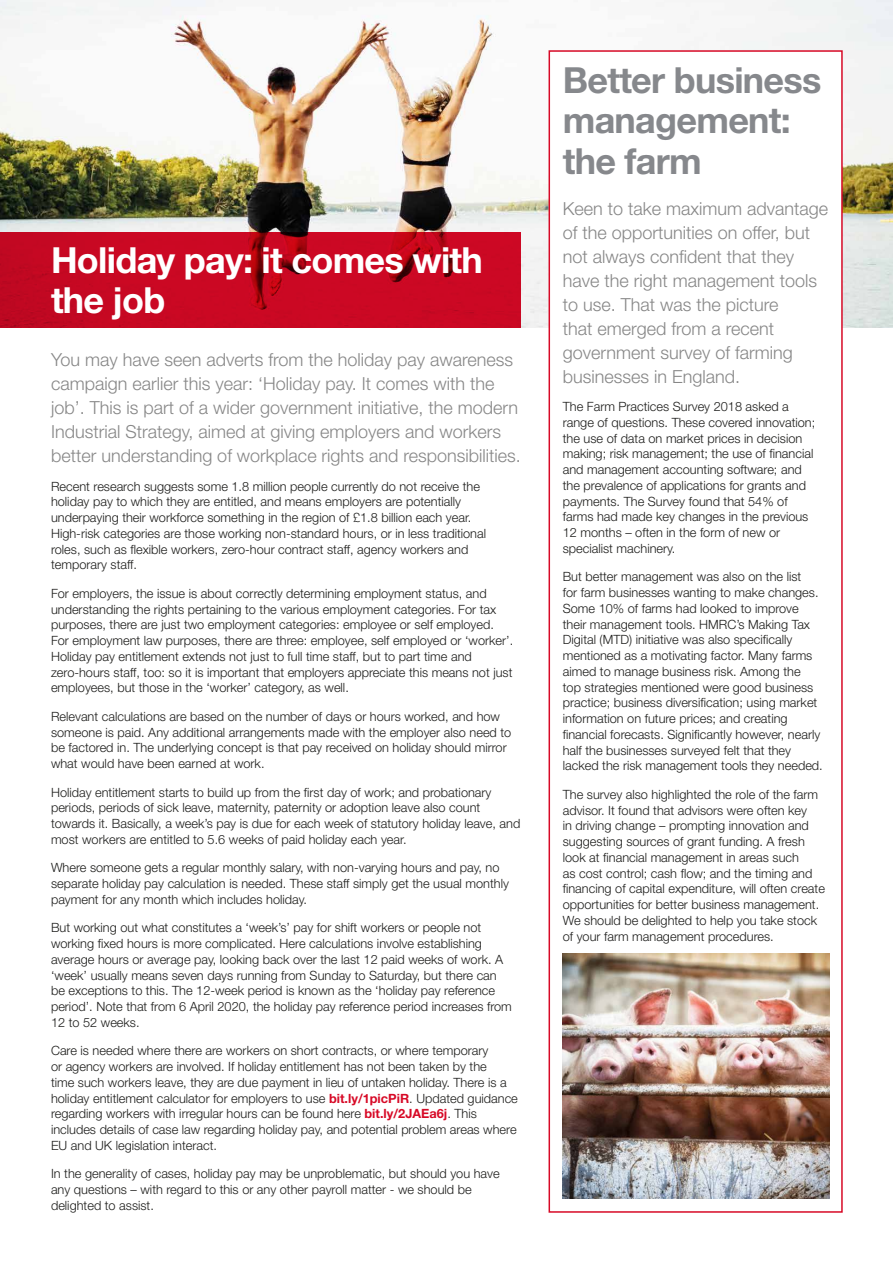
<style>
.page{position:relative;width:893px;height:1263px;background:#fff}
.page>*{position:absolute;margin:0;border:0;box-sizing:border-box;transform-origin:0 0}
.t1{font:700 36px/40.5px "Helvetica Neue";letter-spacing:-.02em;color:#86888c}
.t2{font:700 36px/40.5px "Helvetica Neue";letter-spacing:-.02em;color:#fff}
.t3{font:300 18px/24px "Helvetica Neue";color:#878787}
.t4{font:300 12.75px/15.8px "Helvetica Neue";color:#1d1d1b}
.s1{font-weight:700;color:#d70926}
</style>
<div class="page">
<img style="left:0;top:0;width:893px;height:327px">
<svg style="left:0;top:232px;width:521px;height:95px;background:#c50721"></svg>
<div style="left:549px;top:51px;width:293px;height:1161px;background:#fff"></div>
<div style="left:549px;top:50px;width:294px;height:1163px;border:2px solid #d70926"></div>
<img style="left:563px;top:954px;width:266px;height:244px">
<h1 class="t2" style="left:51px;top:239px;width:433px">Holiday pay: it comes with the job</h1>
<p class="t3" style="left:51px;top:347px;width:471px">You may have seen adverts from the holiday pay awareness campaign earlier this year: ‘Holiday pay. It comes with the job’. This is part of a wider government initiative, the modern Industrial Strategy, aimed at giving employers and workers better understanding of workplace rights and responsibilities.</p>
<p class="t4" style="left:51px;top:478px;width:437px">Recent research suggests some 1.8 million people currently do not receive the holiday pay to which they are entitled, and means employers are potentially underpaying their workforce something in the region of £1.8 billion each year.<br>High-risk categories are those working non-standard hours, or in less traditional roles, such as flexible workers, zero-hour contract staff, agency workers and temporary staff.</p>
<p class="t4" style="left:51px;top:585px;width:464px">For employers, the issue is about correctly determining employment status, and understanding the rights pertaining to the various employment categories. For tax purposes, there are just two employment categories: employee or self employed.<br>For employment law purposes, there are three: employee, self employed or ‘worker’.<br>Holiday pay entitlement extends not just to full time staff, but to part time and zero-hours staff, too: so it is important that employers appreciate this means not just employees, but those in the ‘worker’ category, as well.</p>
<p class="t4" style="left:51px;top:708px;width:462px">Relevant calculations are based on the number of days or hours worked, and how someone is paid. Any additional arrangements made with the employer also need to be factored in. The underlying concept is that pay received on holiday should mirror what would have been earned at work.</p>
<p class="t4" style="left:51px;top:784px;width:471px">Holiday entitlement starts to build up from the first day of work; and probationary periods, periods of sick leave, maternity, paternity or adoption leave also count towards it. Basically, a week’s pay is due for each week of statutory holiday leave, and most workers are entitled to 5.6 weeks of paid holiday each year.</p>
<p class="t4" style="left:51px;top:860px;width:459px">Where someone gets a regular monthly salary, with non-varying hours and pay, no separate holiday pay calculation is needed. These staff simply get the usual monthly payment for any month which includes holiday.</p>
<p class="t4" style="left:51px;top:920px;width:462px">But working out what constitutes a ‘week’s’ pay for shift workers or people not working fixed hours is more complicated. Here calculations involve establishing average hours or average pay, looking back over the last 12 paid weeks of work. A ‘week’ usually means seven days running from Sunday to Saturday, but there can be exceptions to this. The 12-week period is known as the ‘holiday pay reference period’. Note that from 6 April 2020, the holiday pay reference period increases from 12 to 52 weeks.</p>
<p class="t4" style="left:51px;top:1043px;width:468px">Care is needed where there are workers on short contracts, or where temporary<br>or agency workers are involved. If holiday entitlement has not been taken by the<br>time such workers leave, they are due payment in lieu of untaken holiday. There is a holiday entitlement calculator for employers to use <span class="s1">bit.ly/1picPiR</span>. Updated guidance regarding workers with irregular hours can be found here <span class="s1">bit.ly/2JAEa6j</span>. This includes details of case law regarding holiday pay, and potential problem areas where EU and UK legislation interact.</p>
<p class="t4" style="left:51px;top:1166px;width:450px">In the generality of cases, holiday pay may be unproblematic, but should you have any questions – with regard to this or any other payroll matter - we should be delighted to assist.</p>
<h1 class="t1" style="left:563px;top:59px;width:260px">Better business management: the farm</h1>
<h2 class="t3" style="left:563px;top:196px;width:267px">Keen to take maximum advantage of the opportunities on offer, but not always confident that they have the right management tools to use. That was the picture<br>that emerged from a recent government survey of farming businesses in England.</h2>
<p class="t4" style="left:563px;top:399px;width:254px">The Farm Practices Survey 2018 asked a range of questions. These covered innovation; the use of data on market prices in decision making; risk management; the use of financial and management accounting software; and the prevalence of applications for grants and payments. The Survey found that 54% of farms had made key changes in the previous 12 months – often in the form of new or specialist machinery.</p>
<p class="t4" style="left:563px;top:569px;width:262px">But better management was also on the list<br>for farm businesses wanting to make changes.<br>Some 10% of farms had looked to improve their management tools. HMRC’s Making Tax Digital (MTD) initiative was also specifically mentioned as a motivating factor. Many farms aimed to manage business risk. Among the<br>top strategies mentioned were good business practice; business diversification; using market information on future prices; and creating financial forecasts. Significantly however, nearly half the businesses surveyed felt that they lacked the risk management tools they needed.</p>
<p class="t4" style="left:563px;top:786px;width:264px">The survey also highlighted the role of the farm advisor. It found that advisors were often key<br>in driving change – prompting innovation and suggesting sources of grant funding. A fresh look at financial management in areas such<br>as cost control; cash flow; and the timing and financing of capital expenditure, will often create opportunities for better business management.<br>We should be delighted to help you take stock of your farm management procedures.</p>
</div>
